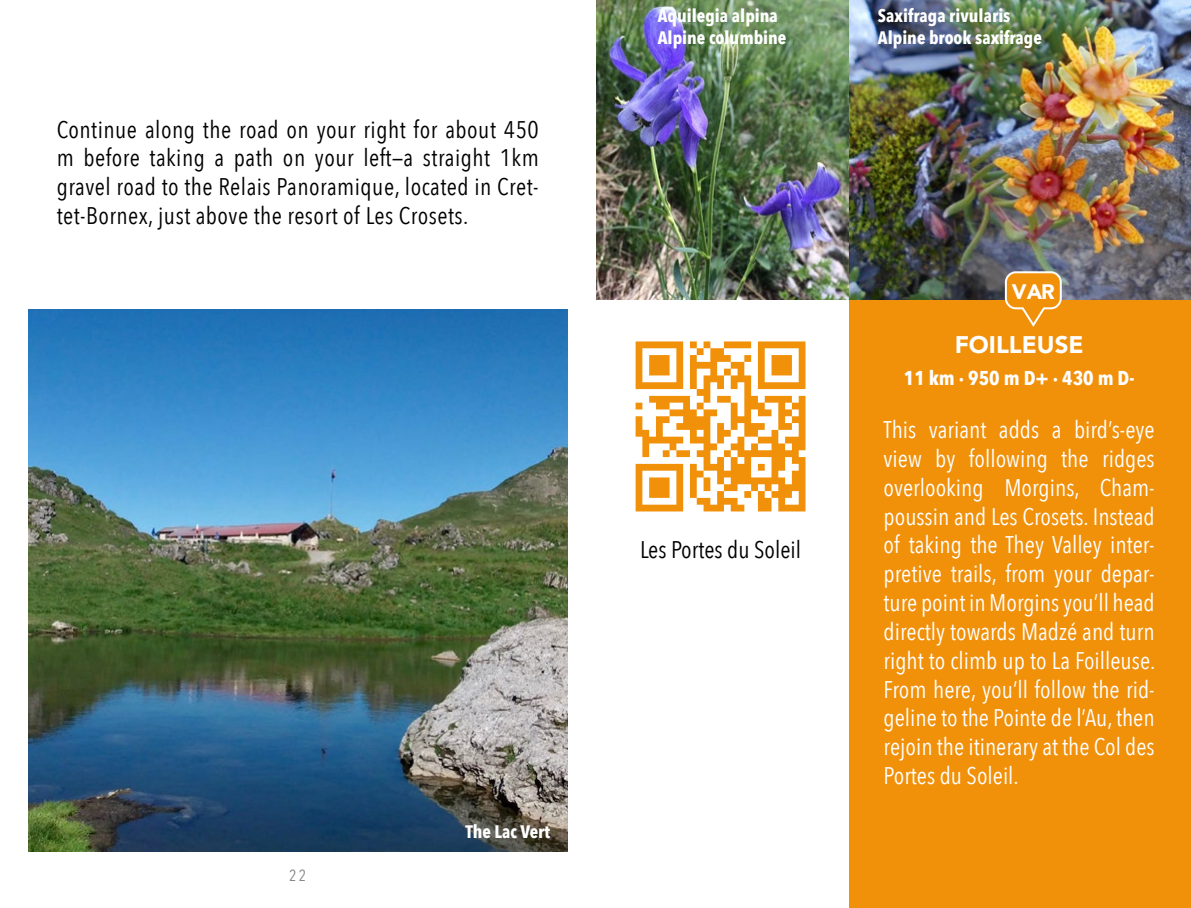
<style>
.page{position:relative;width:1191px;height:908px;background:#fff}
.page>*{position:absolute;margin:0;border:0;box-sizing:border-box;transform-origin:0 0}
.t1{font:24px/28.8px "Avenir Next Condensed";color:#fff;text-align:justify}
.t2{font:24px/28.8px "Avenir Next Condensed";letter-spacing:.02em;color:#000;text-align:justify}
.t3{font:24px "Avenir Next Condensed";color:#000}
.t4{font:900 24px "Avenir";color:#fff}
.t5{font:900 21px "Avenir";color:#fff}
.t6{font:700 20px "Avenir Next Condensed";color:#fff}
.t7{font:700 18px/21.6px "Avenir Next Condensed";color:#fff}
.t8{font:16px "Avenir Next Condensed";color:#878787}
</style>
<div class="page">
<div style="left:849px;top:0;width:342px;height:907px;background:#f19009"></div>
<img style="left:28px;top:309px;width:539px;height:541px">
<img style="left:596px;top:0;width:595px;height:299px">
<svg style="left:635px;top:341px;width:170px;height:170px"></svg>
<svg style="left:1003px;top:270px;width:59px;height:57px"></svg>
<p class="t2" style="left:57px;top:113px;width:483px">Continue along the road on your right for about 450 m before taking a path on your left—a straight 1km gravel road to the Relais Panoramique, located in Cret&shy;tet-Bornex, just above the resort of Les Crosets.</p>
<p class="t8" style="left:289px;top:861px;width:18px">22</p>
<p class="t7" style="left:465px;top:820px;width:86px">The Lac Vert</p>
<p class="t7" style="left:658px;top:5px;width:130px">Aquilegia alpina<br>Alpine columbine</p>
<p class="t7" style="left:878px;top:5px;width:165px">Saxifraga rivularis<br>Alpine brook saxifrage</p>
<p class="t3" style="left:640px;top:529px;width:162px">Les Portes du Soleil</p>
<p class="t5" style="left:1012px;top:273px;width:44px">VAR</p>
<p class="t4" style="left:954px;top:324px;width:130px">FOILLEUSE</p>
<p class="t6" style="left:904px;top:366px;width:232px">11 km · 950 m D+ · 430 m D-</p>
<p class="t1" style="left:883px;top:414px;width:273px">This variant adds a bird’s-eye view by following the ridges overlooking Morgins, Cham&shy;poussin and Les Crosets. Instead of taking the They Valley inter&shy;pretive trails, from your depar&shy;ture point in Morgins you’ll head directly towards Madzé and turn right to climb up to La Foilleuse.<br>From here, you’ll follow the rid&shy;geline to the Pointe de l’Au, then rejoin the itinerary at the Col des Portes du Soleil.</p>
</div>
